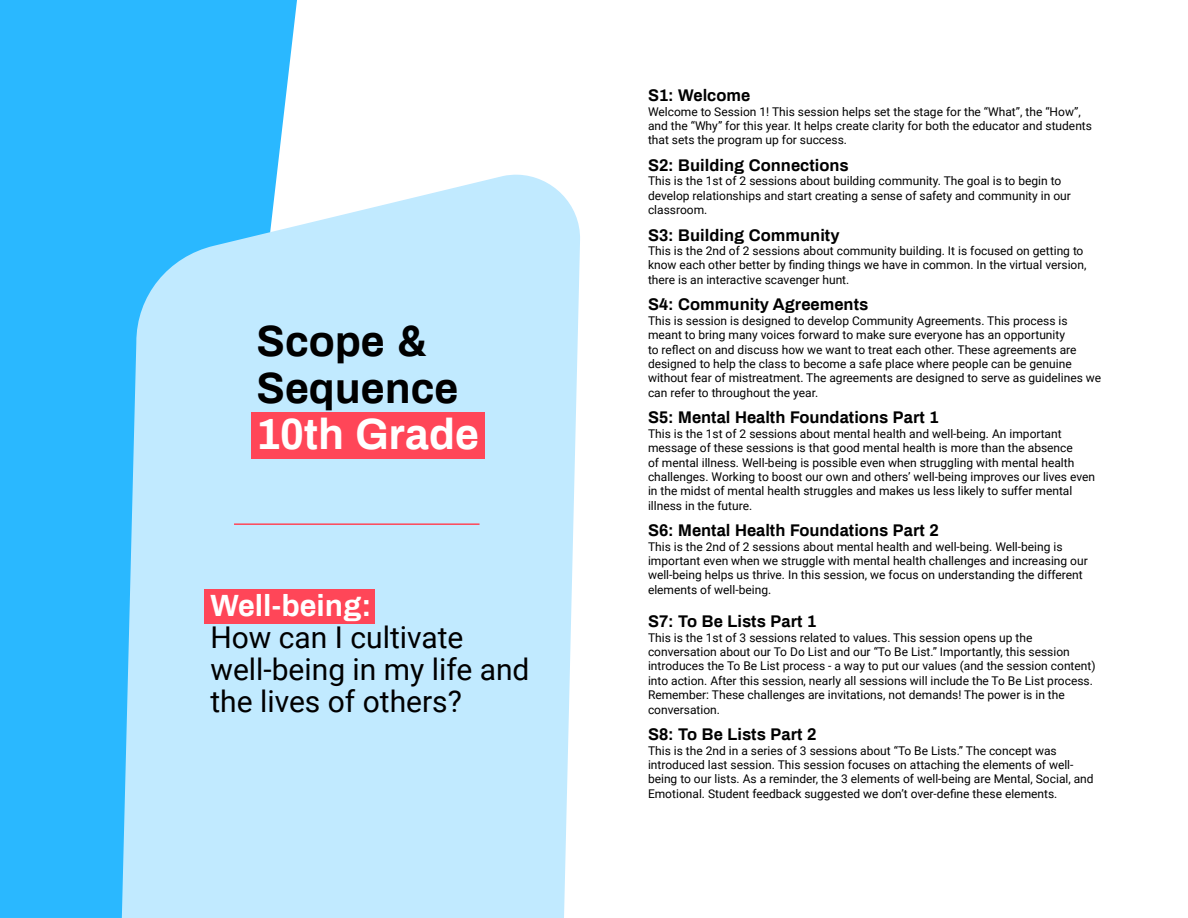
<style>
.page{position:relative;width:1188px;height:918px;background:#fff}
.page>*{position:absolute;margin:0;border:0;box-sizing:border-box;transform-origin:0 0}
.t1{font:700 42.75px "Archivo";color:#000}
.t2{font:700 42.75px "Archivo";color:#fff}
.t3{font:30px/32.2px "Roboto";color:#000}
.t4{font:700 30px "Archivo";color:#fff}
.t5{font:700 16.5px "Archivo";color:#000}
.t6{font:12px/14.4px "Roboto";color:#000}
</style>
<div class="page">
<div style="left:0;top:0;width:297px;height:918px;background:#2ab8ff"></div>
<svg style="left:122px;top:175px;width:458px;height:743px;background:#bbe7fe"></svg>
<div style="left:251px;top:412px;width:233px;height:46px;background:#ff4658"></div>
<div style="left:205px;top:589px;width:170px;height:34px;background:#ff4658"></div>
<hr style="left:234px;top:523px;width:246px;height:2px;background:#ff4658">
<p class="t1" style="left:256px;top:310px;width:172px">Scope &amp;</p>
<p class="t1" style="left:256px;top:357px;width:203px">Sequence</p>
<p class="t2" style="left:256px;top:403px;width:224px">10th Grade</p>
<p class="t4" style="left:211px;top:583px;width:163px">Well-being:</p>
<p class="t3" style="left:211px;top:620px;width:321px">How can I cultivate well-being in my life and the lives of others?</p>
<p class="t5" style="left:648px;top:83px;width:104px">S1: Welcome</p>
<p class="t6" style="left:648px;top:104px;width:446px">Welcome to Session 1! This session helps set the stage for the “What”, the “How”, and the “Why” for this year. It helps create clarity for both the educator and students that sets the program up for success.</p>
<p class="t5" style="left:648px;top:153px;width:202px">S2: Building Connections</p>
<p class="t6" style="left:648px;top:173px;width:424px">This is the 1st of 2 sessions about building community. The goal is to begin to develop relationships and start creating a sense of safety and community in our classroom.</p>
<p class="t5" style="left:648px;top:223px;width:193px">S3: Building Community</p>
<p class="t6" style="left:648px;top:243px;width:440px">This is the 2nd of 2 sessions about community building. It is focused on getting to know each other better by finding things we have in common. In the virtual version, there is an interactive scavenger hunt.</p>
<p class="t5" style="left:648px;top:293px;width:222px">S4: Community Agreements</p>
<p class="t6" style="left:648px;top:313px;width:455px">This is session is designed to develop Community Agreements. This process is meant to bring many voices forward to make sure everyone has an opportunity<br>to reflect on and discuss how we want to treat each other. These agreements are designed to help the class to become a safe place where people can be genuine without fear of mistreatment. The agreements are designed to serve as guidelines we can refer to throughout the year.</p>
<p class="t5" style="left:648px;top:406px;width:292px">S5: Mental Health Foundations Part 1</p>
<p class="t6" style="left:648px;top:426px;width:449px">This is the 1st of 2 sessions about mental health and well-being. An important message of these sessions is that good mental health is more than the absence<br>of mental illness. Well-being is possible even when struggling with mental health challenges. Working to boost our own and others’ well-being improves our lives even in the midst of mental health struggles and makes us less likely to suffer mental illness in the future.</p>
<p class="t5" style="left:648px;top:518px;width:292px">S6: Mental Health Foundations Part 2</p>
<p class="t6" style="left:648px;top:539px;width:441px">This is the 2nd of 2 sessions about mental health and well-being. Well-being is important even when we struggle with mental health challenges and increasing our well-being helps us thrive. In this session, we focus on understanding the different elements of well-being.</p>
<p class="t5" style="left:648px;top:609px;width:170px">S7: To Be Lists Part 1</p>
<p class="t6" style="left:648px;top:630px;width:449px">This is the 1st of 3 sessions related to values. This session opens up the conversation about our To Do List and our “To Be List.” Importantly, this session introduces the To Be List process - a way to put our values (and the session content) into action. After this session, nearly all sessions will include the To Be List process.<br>Remember: These challenges are invitations, not demands! The power is in the conversation.</p>
<p class="t5" style="left:648px;top:722px;width:170px">S8: To Be Lists Part 2</p>
<p class="t6" style="left:648px;top:743px;width:447px">This is the 2nd in a series of 3 sessions about “To Be Lists.” The concept was introduced last session. This session focuses on attaching the elements of well&shy;being to our lists. As a reminder, the 3 elements of well-being are Mental, Social, and Emotional. Student feedback suggested we don’t over-define these elements.</p>
</div>
